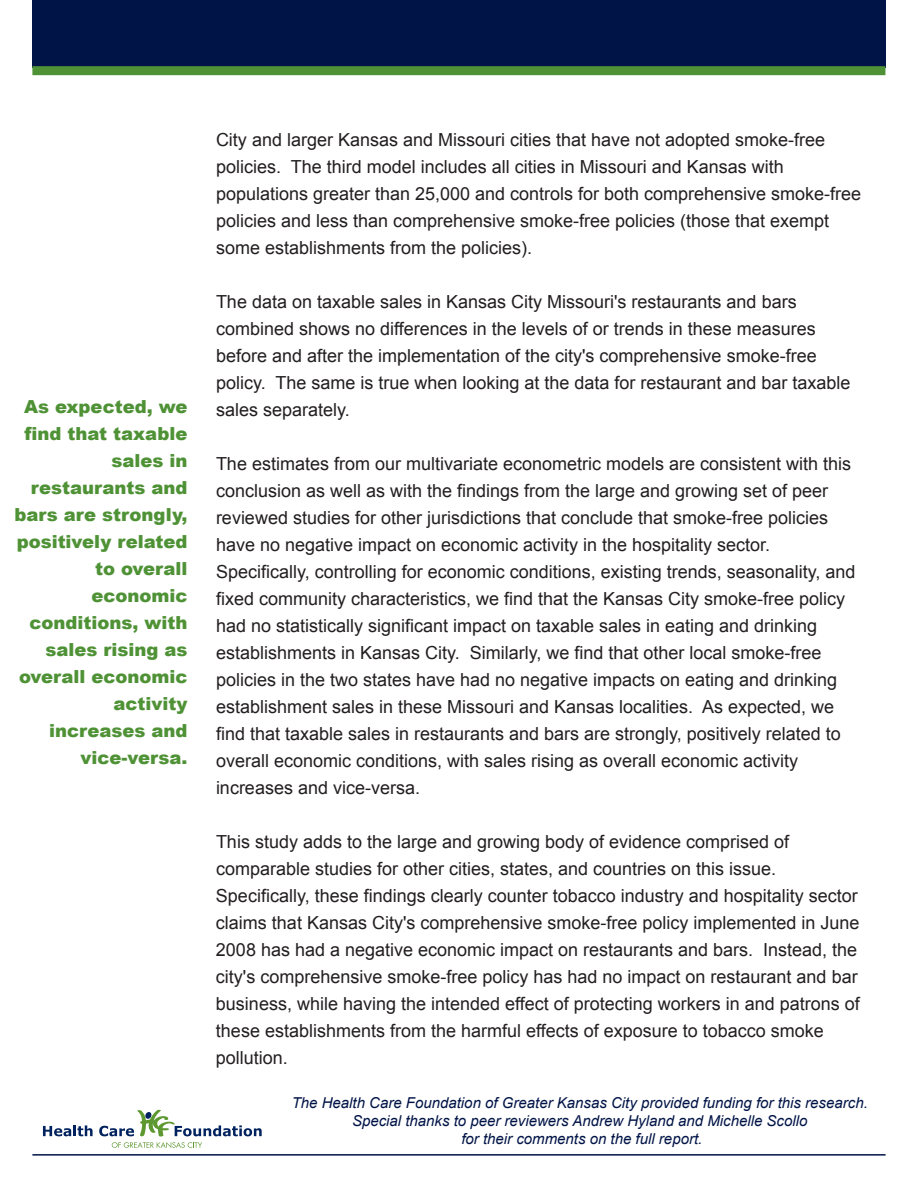
<style>
.page{position:relative;width:918px;height:1188px;background:#fff}
.page>*{position:absolute;margin:0;border:0;box-sizing:border-box;transform-origin:0 0}
.t1{font:18px/27px "Arial";color:#231f20}
.t2{font:900 18px/27px "Arial";color:#4f9236;text-align:right}
.t3{font:italic 15px/18px "Arial";color:#001447;text-align:center}
</style>
<div class="page">
<div style="left:32px;top:0;width:854px;height:68px;background:#001447"></div>
<div style="left:32px;top:66px;width:853px;height:9px;background:#4f9236"></div>
<hr style="left:32px;top:1154px;width:854px;height:2px;background:#001447">
<svg style="left:43px;top:1125px;width:50px;height:11px"></svg>
<svg style="left:99px;top:1110px;width:163px;height:38px"></svg>
<p class="t2" style="left:15px;top:393px;width:174px">As expected, we find that taxable sales in restaurants and bars are strongly, positively related to overall economic conditions, with sales rising as overall economic activity increases and vice-versa.</p>
<p class="t1" style="left:216px;top:126px;width:647px">City and larger Kansas and Missouri cities that have not adopted smoke-free policies. The third model includes all cities in Missouri and Kansas with populations greater than 25,000 and controls for both comprehensive smoke-free policies and less than comprehensive smoke-free policies (those that exempt some establishments from the policies).</p>
<p class="t1" style="left:216px;top:288px;width:636px">The data on taxable sales in Kansas City Missouri's restaurants and bars combined shows no differences in the levels of or trends in these measures before and after the implementation of the city's comprehensive smoke-free policy. The same is true when looking at the data for restaurant and bar taxable sales separately.</p>
<p class="t1" style="left:216px;top:450px;width:641px">The estimates from our multivariate econometric models are consistent with this conclusion as well as with the findings from the large and growing set of peer reviewed studies for other jurisdictions that conclude that smoke-free policies have no negative impact on economic activity in the hospitality sector.<br>Specifically, controlling for economic conditions, existing trends, seasonality, and fixed community characteristics, we find that the Kansas City smoke-free policy had no statistically significant impact on taxable sales in eating and drinking establishments in Kansas City. Similarly, we find that other local smoke-free policies in the two states have had no negative impacts on eating and drinking establishment sales in these Missouri and Kansas localities. As expected, we find that taxable sales in restaurants and bars are strongly, positively related to overall economic conditions, with sales rising as overall economic activity increases and vice-versa.</p>
<p class="t1" style="left:216px;top:828px;width:646px">This study adds to the large and growing body of evidence comprised of comparable studies for other cities, states, and countries on this issue.<br>Specifically, these findings clearly counter tobacco industry and hospitality sector claims that Kansas City's comprehensive smoke-free policy implemented in June 2008 has had a negative economic impact on restaurants and bars. Instead, the city's comprehensive smoke-free policy has had no impact on restaurant and bar business, while having the intended effect of protecting workers in and patrons of these establishments from the harmful effects of exposure to tobacco smoke pollution.</p>
<p class="t3" style="left:292px;top:1094px;width:578px">The Health Care Foundation of Greater Kansas City provided funding for this research.<br>Special thanks to peer reviewers Andrew Hyland and Michelle Scollo<br>for their comments on the full report.</p>
</div>
